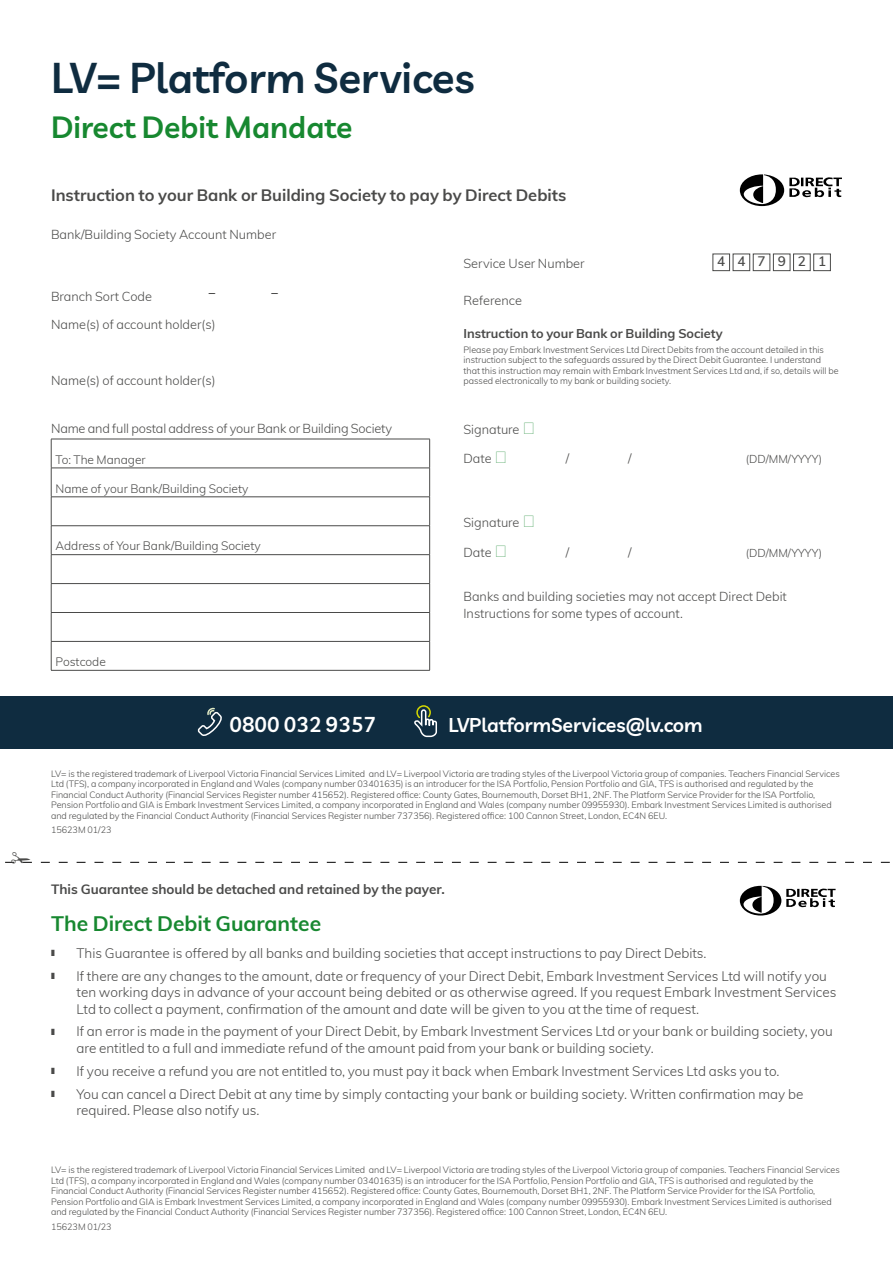
<style>
.page{position:relative;width:893px;height:1263px;background:#fff}
.page>*{position:absolute;margin:0;border:0;box-sizing:border-box;transform-origin:0 0}
.Document_Title_28_30{font:600 42px "Livvic";color:#0f2c40}
.Document_Subheader_2{font:600 30px "Livvic";color:#178830}
.Section_header_14_16{font:700 21px "Muli";color:#178830}
.Pull_out_box_header{font:600 21px "Livvic";color:#fff}
.Pull_out_box_header-2{font:600 19.5px "Livvic";color:#fff}
.Para_header_9_11_bol{font:700 16.5px "Muli";color:#4a4a49}
.t1{font:300 13.5px/16.5px "Muli";color:#4a4a49}
.Section_header_14_16-2{font:700 13.5px "Muli";color:#4a4a49}
.t2{font:600 13.5px "Muli";color:#4a4a49}
.Body_9_13_extra_spac{font:300 12.75px/16.5px "Muli";color:#4a4a49}
.Para_header_9_11_bol-2{font:700 12.75px "Muli";color:#4a4a49}
.Small_Print_6_7pt{font:300 12.75px "Muli";color:#4a4a49}
.t3{font:300 12px "Muli";color:#4a4a49}
.Small_Print_6_7pt-2{font:300 11.25px "Muli";color:#4a4a49}
.Small_Print_6_7pt-3{font:300 9px/10.5px "Muli";color:#4a4a49}
.s1{color:#178830}
</style>
<div class="page">
<svg style="left:740px;top:886px;width:96px;height:29px"></svg>
<svg style="left:740px;top:174px;width:102px;height:32px"></svg>
<hr style="left:51px;top:439px;width:379px;height:1px;background:#4a4a49">
<hr style="left:51px;top:468px;width:379px;height:1px;background:#4a4a49">
<hr style="left:51px;top:497px;width:379px;height:1px;background:#4a4a49">
<hr style="left:51px;top:525px;width:379px;height:1px;background:#4a4a49">
<hr style="left:51px;top:554px;width:379px;height:1px;background:#4a4a49">
<hr style="left:51px;top:583px;width:379px;height:1px;background:#4a4a49">
<hr style="left:51px;top:612px;width:379px;height:1px;background:#4a4a49">
<hr style="left:51px;top:641px;width:379px;height:1px;background:#4a4a49">
<svg style="left:51px;top:439px;width:1px;height:231px"></svg>
<svg style="left:429px;top:439px;width:1px;height:231px"></svg>
<hr style="left:51px;top:670px;width:379px;height:1px;background:#4a4a49">
<div style="left:712px;top:254px;width:18px;height:17px;border:1px solid #4a4a49"></div>
<div style="left:733px;top:254px;width:17px;height:17px;border:1px solid #4a4a49"></div>
<div style="left:753px;top:254px;width:17px;height:17px;border:1px solid #4a4a49"></div>
<div style="left:773px;top:254px;width:17px;height:17px;border:1px solid #4a4a49"></div>
<div style="left:793px;top:254px;width:18px;height:17px;border:1px solid #4a4a49"></div>
<div style="left:813px;top:254px;width:18px;height:17px;border:1px solid #4a4a49"></div>
<div style="left:0;top:697px;width:893px;height:52px;background:#0f2c40"></div>
<svg style="left:197px;top:707px;width:25px;height:29px"></svg>
<svg style="left:414px;top:705px;width:23px;height:33px"></svg>
<svg style="left:5px;top:861px;width:885px;height:2px"></svg>
<p class="Document_Title_28_30" style="left:51px;top:46px;width:425px">LV= Platform Services</p>
<p class="Document_Subheader_2" style="left:51px;top:104px;width:303px">Direct Debit Mandate</p>
<p class="Para_header_9_11_bol" style="left:51px;top:183px;width:517px">Instruction to your Bank or Building Society to pay by Direct Debits</p>
<p class="Body_9_13_extra_spac" style="left:51px;top:226px;width:227px">Bank/Building Society Account Number</p>
<p class="Body_9_13_extra_spac" style="left:51px;top:288px;width:103px">Branch Sort Code</p>
<p class="Para_header_9_11_bol-2" style="left:209px;top:283px;width:8px">–</p>
<p class="Para_header_9_11_bol-2" style="left:271px;top:283px;width:8px">–</p>
<p class="Body_9_13_extra_spac" style="left:51px;top:316px;width:166px">Name(s) of account holder(s)</p>
<p class="Body_9_13_extra_spac" style="left:51px;top:372px;width:166px">Name(s) of account holder(s)</p>
<p class="Body_9_13_extra_spac" style="left:51px;top:419px;width:343px">Name and full postal address of your Bank or Building Society</p>
<p class="t3" style="left:55px;top:451px;width:92px">To: The Manager</p>
<p class="t3" style="left:55px;top:479px;width:194px">Name of your Bank/Building Society</p>
<p class="t3" style="left:55px;top:537px;width:207px">Address of Your Bank/Building Society</p>
<p class="t3" style="left:55px;top:653px;width:52px">Postcode</p>
<p class="Body_9_13_extra_spac" style="left:463px;top:255px;width:123px">Service User Number</p>
<p class="t2" style="left:717px;top:252px;width:10px">4</p>
<p class="t2" style="left:737px;top:252px;width:10px">4</p>
<p class="t2" style="left:757px;top:252px;width:10px">7</p>
<p class="t2" style="left:778px;top:252px;width:10px">9</p>
<p class="t2" style="left:798px;top:252px;width:10px">2</p>
<p class="t2" style="left:818px;top:252px;width:10px">1</p>
<p class="Body_9_13_extra_spac" style="left:463px;top:291px;width:60px">Reference</p>
<p class="Para_header_9_11_bol-2" style="left:463px;top:324px;width:261px">Instruction to your Bank or Building Society</p>
<p class="Small_Print_6_7pt-3" style="left:463px;top:344px;width:377px">Please pay Embark Investment Services Ltd Direct Debits from the account detailed in this instruction subject to the safeguards assured by the Direct Debit Guarantee. I understand that this instruction may remain with Embark Investment Services Ltd and, if so, details will be passed electronically to my bank or building society.</p>
<p class="Body_9_13_extra_spac" style="left:463px;top:420px;width:74px">Signature <span class="s1">✘</span></p>
<p class="Body_9_13_extra_spac" style="left:463px;top:450px;width:46px">Date <span class="s1">✘</span></p>
<p class="Body_9_13_extra_spac" style="left:566px;top:450px;width:5px">/</p>
<p class="Body_9_13_extra_spac" style="left:628px;top:450px;width:5px">/</p>
<p class="Small_Print_6_7pt-2" style="left:746px;top:451px;width:78px">(DD/MM/YYYY)</p>
<p class="Body_9_13_extra_spac" style="left:463px;top:514px;width:74px">Signature <span class="s1">✘</span></p>
<p class="Small_Print_6_7pt" style="left:463px;top:543px;width:46px">Date <span class="s1">✘</span></p>
<p class="Small_Print_6_7pt" style="left:566px;top:543px;width:5px">/</p>
<p class="Small_Print_6_7pt" style="left:628px;top:543px;width:5px">/</p>
<p class="Small_Print_6_7pt-2" style="left:746px;top:545px;width:78px">(DD/MM/YYYY)</p>
<p class="Body_9_13_extra_spac" style="left:463px;top:588px;width:325px">Banks and building societies may not accept Direct Debit<br>Instructions for some types of account.</p>
<p class="Pull_out_box_header" style="left:229px;top:708px;width:148px">0800 032 9357</p>
<p class="Pull_out_box_header-2" style="left:448px;top:710px;width:256px">LVPlatformServices@lv.com</p>
<p class="Small_Print_6_7pt-3" style="left:51px;top:768px;width:790px">LV= is the registered trademark of Liverpool Victoria Financial Services Limited and LV= Liverpool Victoria are trading styles of the Liverpool Victoria group of companies. Teachers Financial Services Ltd (TFS), a company incorporated in England and Wales (company number 03401635) is an introducer for the ISA Portfolio, Pension Portfolio and GIA, TFS is authorised and regulated by the Financial Conduct Authority (Financial Services Register number 415652). Registered office: County Gates, Bournemouth, Dorset BH1, 2NF. The Platform Service Provider for the ISA Portfolio, Pension Portfolio and GIA is Embark Investment Services Limited, a company incorporated in England and Wales (company number 09955930). Embark Investment Services Limited is authorised and regulated by the Financial Conduct Authority (Financial Services Register number 737356). Registered office: 100 Cannon Street, London, EC4N 6EU.</p>
<p class="Small_Print_6_7pt-3" style="left:51px;top:824px;width:62px">15623M 01/23</p>
<p class="Section_header_14_16-2" style="left:51px;top:879px;width:395px">This Guarantee should be detached and retained by the payer.</p>
<p class="Section_header_14_16" style="left:51px;top:908px;width:272px">The Direct Debit Guarantee</p>
<p class="t1" style="left:77px;top:944px;width:631px">This Guarantee is offered by all banks and building societies that accept instructions to pay Direct Debits.</p>
<p class="t1" style="left:77px;top:967px;width:761px">If there are any changes to the amount, date or frequency of your Direct Debit, Embark Investment Services Ltd will notify you ten working days in advance of your account being debited or as otherwise agreed. If you request Embark Investment Services<br>Ltd to collect a payment, confirmation of the amount and date will be given to you at the time of request.</p>
<p class="t1" style="left:77px;top:1023px;width:758px">If an error is made in the payment of your Direct Debit, by Embark Investment Services Ltd or your bank or building society, you are entitled to a full and immediate refund of the amount paid from your bank or building society.</p>
<p class="t1" style="left:77px;top:1062px;width:704px">If you receive a refund you are not entitled to, you must pay it back when Embark Investment Services Ltd asks you to.</p>
<p class="t1" style="left:77px;top:1085px;width:728px">You can cancel a Direct Debit at any time by simply contacting your bank or building society. Written confirmation may be required. Please also notify us.</p>
<p class="Small_Print_6_7pt-3" style="left:51px;top:1164px;width:790px">LV= is the registered trademark of Liverpool Victoria Financial Services Limited and LV= Liverpool Victoria are trading styles of the Liverpool Victoria group of companies. Teachers Financial Services Ltd (TFS), a company incorporated in England and Wales (company number 03401635) is an introducer for the ISA Portfolio, Pension Portfolio and GIA, TFS is authorised and regulated by the Financial Conduct Authority (Financial Services Register number 415652). Registered office: County Gates, Bournemouth, Dorset BH1, 2NF. The Platform Service Provider for the ISA Portfolio, Pension Portfolio and GIA is Embark Investment Services Limited, a company incorporated in England and Wales (company number 09955930). Embark Investment Services Limited is authorised and regulated by the Financial Conduct Authority (Financial Services Register number 737356). Registered office: 100 Cannon Street, London, EC4N 6EU.</p>
<p class="Small_Print_6_7pt-3" style="left:51px;top:1221px;width:62px">15623M 01/23</p>
</div>
